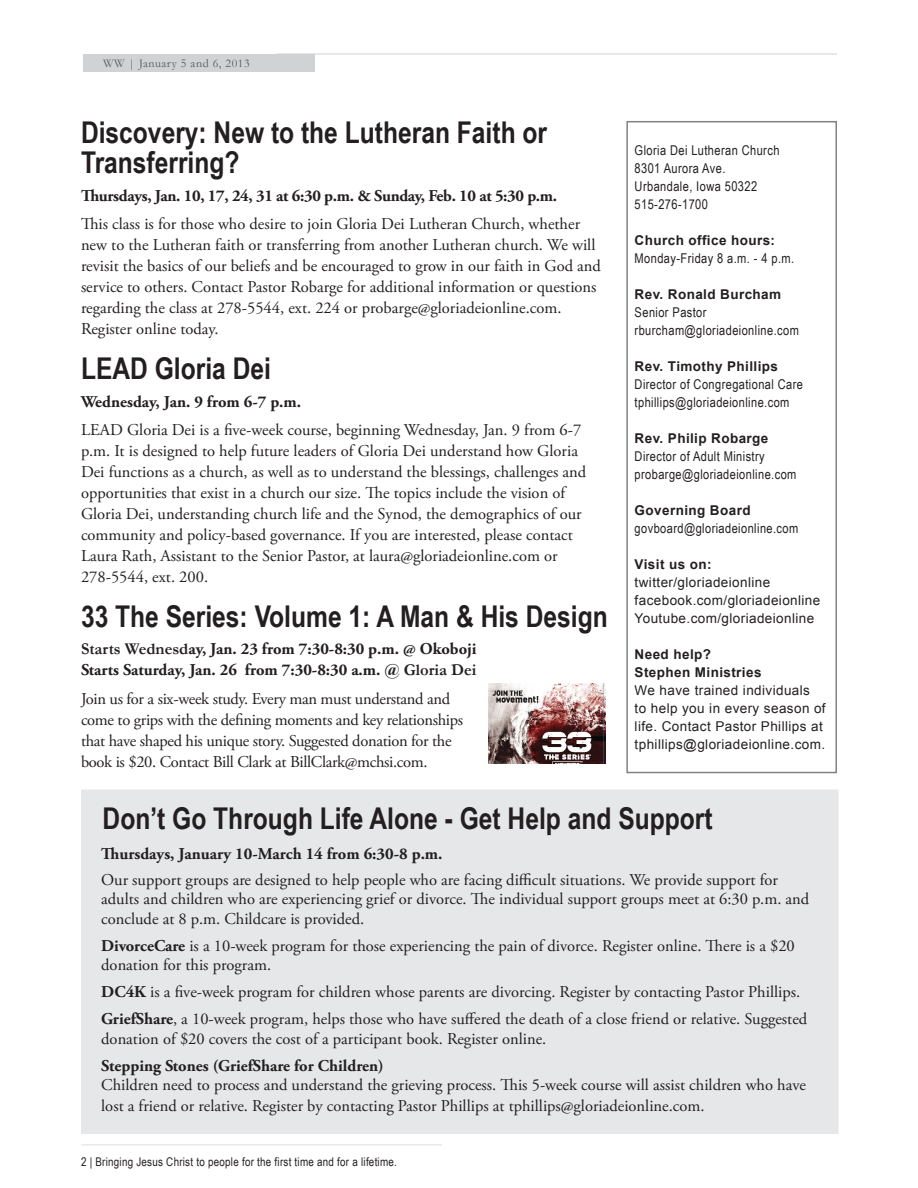
<style>
.page{position:relative;width:918px;height:1188px;background:#fff}
.page>*{position:absolute;margin:0;border:0;box-sizing:border-box;transform-origin:0 0}
.t1{font:700 30px/30px "Arial Narrow";color:#231f20}
.t2{font:16.5px/21px "Adobe Garamond Pro";color:#231f20}
.t3{font:16.5px/21px "Adobe Garamond Pro";letter-spacing:-.02em;color:#231f20}
.t4{font:700 16.5px/21px "Adobe Garamond Pro";color:#231f20}
.t5{font:700 16.5px "Adobe Garamond Pro";letter-spacing:-.02em;color:#231f20}
.t6{font:13.5px/18px "Arial Narrow";letter-spacing:.03em;color:#231f20}
.t7{font:13.5px/18px "Arial";letter-spacing:.03em;color:#231f20}
.t8{font:700 13.5px/18px "Arial";letter-spacing:.03em;color:#231f20}
.t9{font:12px "Arial Narrow";letter-spacing:.02em;color:#231f20}
.t10{font:12px "Garamond";letter-spacing:.045em;color:#57585a}
.s1{font-family:"Garamond"}
.s2{font-weight:700}
</style>
<div class="page">
<hr style="left:276px;top:54px;width:561px;height:1px;background:#bcbdc0">
<div style="left:83px;top:54px;width:231px;height:17px;background:#d1d2d4"></div>
<hr style="left:81px;top:1145px;width:361px;height:1px;background:#dcdddf">
<div style="left:626px;top:121px;width:211px;height:652px;border:2px solid #808285"></div>
<div style="left:81px;top:789px;width:757px;height:345px;background:#e6e7e9;border:2px solid #e6e7e9"></div>
<img style="left:488px;top:684px;width:117px;height:80px">
<p class="t10" style="left:103px;top:56px;width:148px">WW | January 5 and 6, 2013</p>
<h1 class="t1" style="left:81px;top:116px;width:468px">Discovery: New to the Lutheran Faith or<br>Transferring?</h1>
<p class="t5" style="left:81px;top:186px;width:478px">Thursdays, Jan. 10, 17, 24, 31 at 6:30 p.m. &amp; Sunday, Feb. 10 at 5:30 p.m.</p>
<p class="t2" style="left:81px;top:214px;width:521px">This class is for those who desire to join Gloria Dei Lutheran Church, whether new to the Lutheran faith or transferring from another Lutheran church. We will revisit the basics of our beliefs and be encouraged to grow in our faith in God and service to others. Contact Pastor Robarge for additional information or questions regarding the class at 278-5544, ext. 224 or probarge@gloriadeionline.com.<br>Register online today.</p>
<h1 class="t1" style="left:81px;top:352px;width:192px">LEAD Gloria Dei</h1>
<p class="t4" style="left:81px;top:392px;width:222px">Wednesday, Jan. 9 from 6-7 p.m.</p>
<p class="t2" style="left:81px;top:420px;width:507px">LEAD Gloria Dei is a five-week course, beginning Wednesday, Jan. 9 from 6-7 p.m. It is designed to help future leaders of Gloria Dei understand how Gloria Dei functions as a church, as well as to understand the blessings, challenges and opportunities that exist in a church our size. The topics include the vision of Gloria Dei, understanding church life and the Synod, the demographics of our community and policy-based governance. If you are interested, please contact Laura Rath, Assistant to the Senior Pastor, at laura@gloriadeionline.com or 278-5544, ext. 200.</p>
<h1 class="t1" style="left:81px;top:600px;width:528px">33 The Series: Volume 1: A Man &amp; His Design</h1>
<p class="t4" style="left:81px;top:639px;width:397px"><span class="s1">Starts Wednesd</span>ay, Jan. 23 from 7:30-8:30 p.m. @ Okoboji<br>Starts Saturday, Jan. 26 from 7:30-8:30 a.m. <span class="s1">@ Gloria Dei</span></p>
<p class="t3" style="left:81px;top:689px;width:384px">Join us for a six-week study. Every man must understand and come to grips with the defining moments and key relationships that have shaped his unique story. Suggested donation for the book is $20. Contact Bill Clark at BillClark@mchsi.com.</p>
<p class="t6" style="left:635px;top:141px;width:146px">Gloria Dei Lutheran Church<br>8301 Aurora Ave.<br>Urbandale, Iowa 50322<br>515-276-1700</p>
<p class="t8" style="left:635px;top:232px;width:142px">Church office hours:</p>
<p class="t6" style="left:635px;top:249px;width:161px">Monday-Friday 8 a.m. - 4 p.m.</p>
<p class="t8" style="left:635px;top:286px;width:148px">Rev. Ronald Burcham</p>
<p class="t6" style="left:635px;top:303px;width:166px">Senior Pastor rburcham@gloriadeionline.com</p>
<p class="t8" style="left:635px;top:358px;width:145px">Rev. Timothy Phillips</p>
<p class="t6" style="left:635px;top:375px;width:170px">Director of Congregational Care tphillips@gloriadeionline.com</p>
<p class="t8" style="left:635px;top:430px;width:135px">Rev. Philip Robarge</p>
<p class="t6" style="left:635px;top:447px;width:163px">Director of Adult Ministry probarge@gloriadeionline.com</p>
<p class="t8" style="left:635px;top:502px;width:117px">Governing Board</p>
<p class="t6" style="left:635px;top:519px;width:165px">govboard@gloriadeionline.com</p>
<p class="t8" style="left:635px;top:556px;width:78px">Visit us on:</p>
<p class="t7" style="left:635px;top:573px;width:187px">twitter/gloriadeionline facebook.com/gloriadeionline<br>Youtube.com/gloriadeionline</p>
<p class="t8" style="left:635px;top:646px;width:128px">Need help?<br>Stephen Ministries</p>
<p class="t7" style="left:635px;top:681px;width:193px">We have trained individuals<br>to help you in every season of life. Contact Pastor Phillips at tphillips@gloriadeionline.com.</p>
<h1 class="t1" style="left:103px;top:802px;width:612px">Don’t Go Through Life Alone - Get Help and Support</h1>
<p class="t4" style="left:101px;top:843px;width:343px">Thursdays, January 10-March 14 from 6:30-8 p.m.</p>
<p class="t2" style="left:101px;top:871px;width:710px;line-height:19.5px">Our support groups are designed to help people who are facing difficult situations. We provide support for adults and children who are experiencing grief or divorce. The individual support groups meet at 6:30 p.m. and conclude at 8 p.m. Childcare is provided.</p>
<p class="t2" style="left:101px;top:936px;width:695px;line-height:19.5px"><span class="s2">DivorceCare</span> is a 10-week program for those experiencing the pain of divorce. Register online. There is a $20 donation for this program.</p>
<p class="t2" style="left:101px;top:979px;width:708px;line-height:26.8px"><span class="s2">DC4K</span> is a five-week program for children whose parents are divorcing. Register by contacting Pastor Phillips.<br><span class="s2">GriefShare</span>, a 10-week program, helps those who have suffered the death of a close friend or relative. Suggested</p>
<p class="t2" style="left:101px;top:1028px;width:447px">donation of $20 covers the cost of a participant book. Register online.</p>
<p class="t4" style="left:101px;top:1055px;width:284px">Stepping Stones (GriefShare for Children)</p>
<p class="t2" style="left:101px;top:1075px;width:706px">Children need to process and understand the grieving process. This 5-week course will assist children who have lost a friend or relative. Register by contacting Pastor Phillips at tphillips@gloriadeionline.com.</p>
<p class="t9" style="left:81px;top:1153px;width:317px">2 | Bringing Jesus Christ to people for the first time and for a lifetime.</p>
</div>
